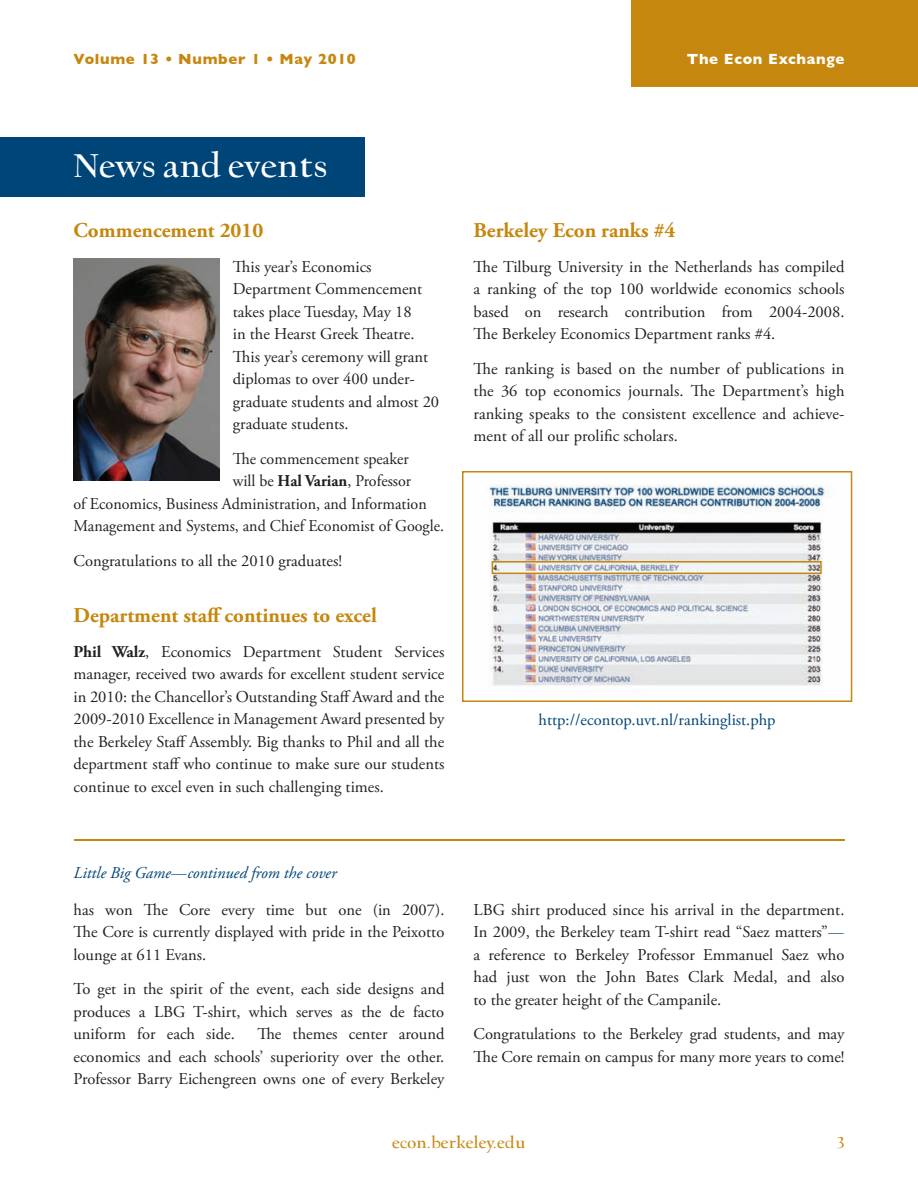
<style>
.page{position:relative;width:918px;height:1188px;background:#fff}
.page>*{position:absolute;margin:0;border:0;box-sizing:border-box;transform-origin:0 0}
.White_Heading{font:700 37.5px "UC Berkeley OS";color:#fff}
.Gold_Subheading{font:700 21px "Adobe Garamond Pro";color:#c6870e}
.t1{font:700 18px "UC Berkeley OS";color:#c6870e}
.Body_Paragraph{font:16.5px/22.5px "Adobe Garamond Pro";color:#231f20;text-align:justify}
.Body_Paragraph-2{font:16.5px "Adobe Garamond Pro";color:#004577}
.t2{font:italic 16.5px "Adobe Garamond Pro";color:#004577}
.t3{font:700 15px "Gill Sans";letter-spacing:.045em;color:#c6870e}
.t4{font:700 15px "Gill Sans";letter-spacing:.045em;color:#fff}
.s1{font-weight:700}
.s2{font-family:"UC Berkeley OS";font-weight:700;font-style:normal}
.s3{font-family:"UC Berkeley OS";font-weight:700;color:#004577}
</style>
<div class="page">
<div style="left:632px;top:0;width:286px;height:87px;background:#c6870e"></div>
<div style="left:0;top:137px;width:364px;height:59px;background:#004577"></div>
<hr style="left:74px;top:839px;width:770px;height:1px;background:#c6870e">
<img style="left:74px;top:258px;width:145px;height:222px">
<img style="left:489px;top:485px;width:340px;height:207px">
<div style="left:462px;top:471px;width:390px;height:231px;border:2px solid #c6870e"></div>
<div style="left:492px;top:561px;width:330px;height:13px;border:2px solid #c6870e"></div>
<p class="t3" style="left:74px;top:50px;width:284px">Volume 13 • Number 1 • May 2010</p>
<p class="t4" style="left:687px;top:50px;width:159px">The Econ Exchange</p>
<p class="White_Heading" style="left:74px;top:147px;width:256px">News and events</p>
<p class="Gold_Subheading" style="left:74px;top:219px;width:191px">Commencement 2010</p>
<p class="Body_Paragraph" style="left:233px;top:256px;width:208px;text-align:left">This year’s Economics<br>Department Commencement takes place Tuesday, May 18<br>in the Hearst Greek Theatre.<br>This year’s ceremony will grant diplomas to over 400 under&shy;graduate students and almost 20 graduate students.</p>
<p class="Body_Paragraph" style="left:233px;top:448px;width:177px">The commencement speaker</p>
<p class="Body_Paragraph" style="left:233px;top:471px;width:180px">will be <span class="s1">Hal Varian</span>, Professor</p>
<p class="Body_Paragraph" style="left:74px;top:493px;width:355px">of Economics, Business Administration, and Information</p>
<p class="Body_Paragraph" style="left:74px;top:516px;width:372px">Management and Systems, and Chief Economist of Google.</p>
<p class="Body_Paragraph" style="left:74px;top:550px;width:270px">Congratulations to all the 2010 graduates!</p>
<p class="Gold_Subheading" style="left:74px;top:603px;width:305px">Department staff continues to excel</p>
<p class="Body_Paragraph" style="left:74px;top:641px;width:372px"><span class="s1">Phil Walz</span>, Economics Department Student Services manager, received two awards for excellent student service in 2010: the Chancellor’s Outstanding Staff Award and the 2009-2010 Excellence in Management Award presented by the Berkeley Staff Assembly. Big thanks to Phil and all the department staff who continue to make sure our students continue to excel even in such challenging times.</p>
<p class="t2" style="left:74px;top:863px;width:265px">Little Big Game<span class="s2">—</span>continued from the cover</p>
<p class="Body_Paragraph" style="left:74px;top:899px;width:372px">has won The Core every time but one (in 2007).<br>The Core is currently displayed with pride in the Peixotto lounge at 611 Evans.</p>
<p class="Body_Paragraph" style="left:74px;top:978px;width:372px">To get in the spirit of the event, each side designs and produces a LBG T-shirt, which serves as the de facto uniform for each side.</p>
<p class="Body_Paragraph" style="left:74px;top:1023px;width:372px;text-indent:184px">The themes center around economics and each schools’ superiority over the other.<br>Professor Barry Eichengreen owns one of every Berkeley</p>
<p class="Gold_Subheading" style="left:474px;top:219px;width:203px">Berkeley Econ ranks #4</p>
<p class="Body_Paragraph" style="left:474px;top:256px;width:372px">The Tilburg University in the Netherlands has compiled a ranking of the top 100 worldwide economics schools based on research contribution from 2004-2008.<br>The Berkeley Economics Department ranks #4.</p>
<p class="Body_Paragraph" style="left:474px;top:358px;width:372px">The ranking is based on the number of publications in the 36 top economics journals. The Department’s high ranking speaks to the consistent excellence and achieve&shy;ment of all our prolific scholars.</p>
<p class="Body_Paragraph-2" style="left:539px;top:710px;width:239px">http://econtop.uvt.nl/rankinglist.php</p>
<p class="Body_Paragraph" style="left:474px;top:899px;width:372px">LBG shirt produced since his arrival in the department.<br>In 2009, the Berkeley team T-shirt read “Saez matters”<span class="s3">— </span>a reference to Berkeley Professor Emmanuel Saez who had just won the John Bates Clark Medal, and also to the greater height of the Campanile.</p>
<p class="Body_Paragraph" style="left:474px;top:1023px;width:372px">Congratulations to the Berkeley grad students, and may<br>The Core remain on campus for many more years to come!</p>
<p class="t1" style="left:392px;top:1133px;width:135px">econ.berkeley.edu</p>
<p class="t1" style="left:838px;top:1133px;width:8px">3</p>
</div>
